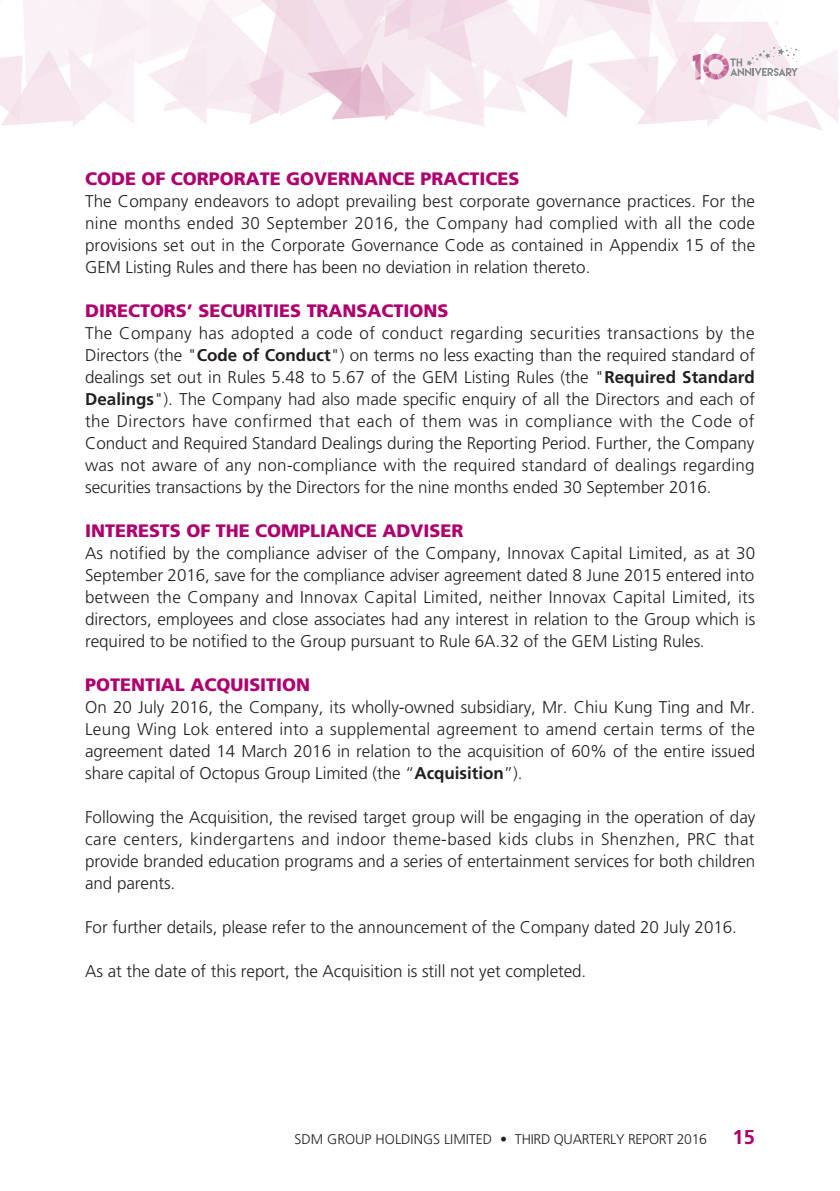
<style>
.page{position:relative;width:840px;height:1191px;background:#fff}
.page>*{position:absolute;margin:0;border:0;box-sizing:border-box;transform-origin:0 0}
.t1{font:700 20px "Frutiger LT Std";color:#af016e}
._02_H2{font:900 18px "Frutiger LT Std";color:#af016e}
._00_txt{font:300 17px/22px "Frutiger LT Std";letter-spacing:-.005em;color:#231f20;text-align:justify}
.t2{font:300 14px "Frutiger LT Std";letter-spacing:-.02em;color:#231f20}
.s1{font-weight:700}
</style>
<div class="page">
<img style="left:0;top:0;width:839px;height:130px">
<svg style="left:729px;top:46px;width:70px;height:30px"></svg>
<p class="_02_H2" style="left:85px;top:168px;width:435px">CODE OF CORPORATE GOVERNANCE PRACTICES</p>
<p class="_00_txt" style="left:85px;top:190px;width:671px">The Company endeavors to adopt prevailing best corporate governance practices. For the nine months ended 30 September 2016, the Company had complied with all the code provisions set out in the Corporate Governance Code as contained in Appendix 15 of the GEM Listing Rules and there has been no deviation in relation thereto.</p>
<p class="_02_H2" style="left:85px;top:300px;width:364px">DIRECTORS’ SECURITIES TRANSACTIONS</p>
<p class="_00_txt" style="left:85px;top:322px;width:671px">The Company has adopted a code of conduct regarding securities transactions by the Directors (the "<span class="s1">Code of Conduct</span>") on terms no less exacting than the required standard of dealings set out in Rules 5.48 to 5.67 of the GEM Listing Rules (the "<span class="s1">Required Standard Dealings</span>"). The Company had also made specific enquiry of all the Directors and each of the Directors have confirmed that each of them was in compliance with the Code of Conduct and Required Standard Dealings during the Reporting Period. Further, the Company was not aware of any non-compliance with the required standard of dealings regarding securities transactions by the Directors for the nine months ended 30 September 2016.</p>
<p class="_02_H2" style="left:85px;top:520px;width:379px">INTERESTS OF THE COMPLIANCE ADVISER</p>
<p class="_00_txt" style="left:85px;top:542px;width:671px">As notified by the compliance adviser of the Company, Innovax Capital Limited, as at 30<br>September 2016, save for the compliance adviser agreement dated 8 June 2015 entered into between the Company and Innovax Capital Limited, neither Innovax Capital Limited, its directors, employees and close associates had any interest in relation to the Group which is required to be notified to the Group pursuant to Rule 6A.32 of the GEM Listing Rules.</p>
<p class="_02_H2" style="left:85px;top:674px;width:226px">POTENTIAL ACQUISITION</p>
<p class="_00_txt" style="left:85px;top:696px;width:671px">On 20 July 2016, the Company, its wholly-owned subsidiary, Mr. Chiu Kung Ting and Mr.<br>Leung Wing Lok entered into a supplemental agreement to amend certain terms of the agreement dated 14 March 2016 in relation to the acquisition of 60% of the entire issued share capital of Octopus Group Limited (the “<span class="s1">Acquisition</span>”).</p>
<p class="_00_txt" style="left:85px;top:806px;width:671px">Following the Acquisition, the revised target group will be engaging in the operation of day care centers, kindergartens and indoor theme-based kids clubs in Shenzhen, PRC that provide branded education programs and a series of entertainment services for both children and parents.</p>
<p class="_00_txt" style="left:85px;top:916px;width:653px">For further details, please refer to the announcement of the Company dated 20 July 2016.</p>
<p class="_00_txt" style="left:85px;top:960px;width:502px">As at the date of this report, the Acquisition is still not yet completed.</p>
<p class="t2" style="left:294px;top:1131px;width:414px">SDM GROUP HOLDINGS LIMITED • THIRD QUARTERLY REPORT 2016</p>
<p class="t1" style="left:732px;top:1125px;width:24px">15</p>
</div>
